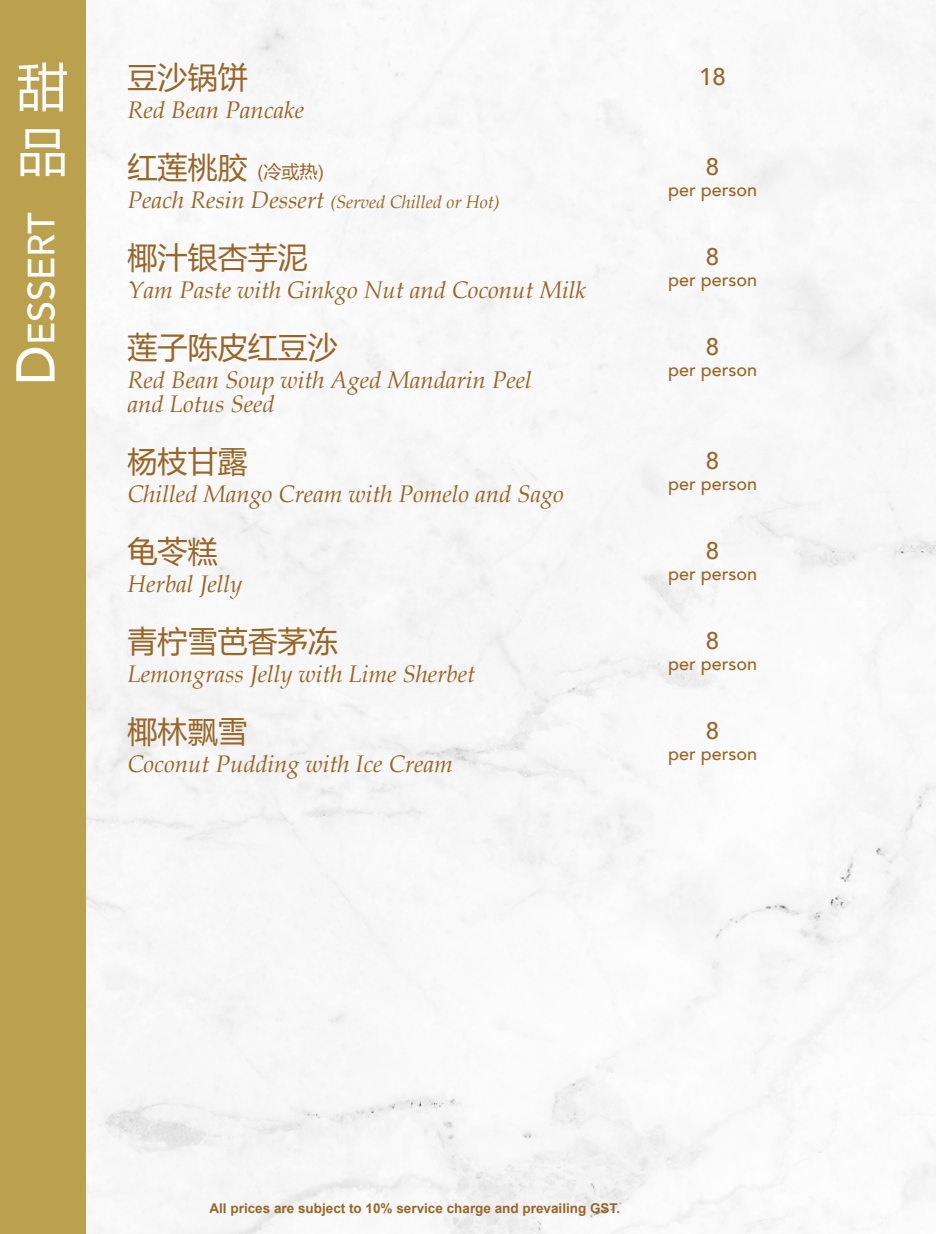
<style>
.page{position:relative;width:936px;height:1234px;background:#fff}
.page>*{position:absolute;margin:0;border:0;box-sizing:border-box;transform-origin:0 0}
.t1{font:51px/64.8px "Microsoft Ya Hei";color:#fff}
.t2{font:500 37.8px "Avenir";color:#fff}
.t3{font:30px "Microsoft Ya Hei";color:#976628}
.t4{font:italic 24px/24px "Book Antiqua";color:#976628}
.t5{font:500 24px "Avenir";color:#976628}
.t6{font:500 18px "Avenir";color:#976628}
.t7{font:italic 18px "Book Antiqua";color:#976628}
.t8{font:700 13.5px "Arial";color:#976628}
.s1{font-size:54px}
.s2{font-family:"Arial";font-size:18px}
.s3{font-size:18px}
.s4{font-size:24px}
</style>
<div class="page">
<img style="left:85px;top:0;width:850px;height:1233px">
<div style="left:0;top:0;width:85px;height:1233px;background:#bba04d"></div>
<h1 class="t1" style="left:17px;top:52px;width:52px">甜品</h1>
<h2 class="t2" style="left:9px;top:385px;width:174px;rotate:-90deg"><span class="s1">D</span>essert</h2>
<p class="t3" style="left:128px;top:57px;width:121px">豆沙锅饼</p>
<p class="t4" style="left:128px;top:97px;width:178px">Red Bean Pancake</p>
<p class="t3" style="left:128px;top:147px;width:197px">红莲桃胶 <span class="s2">(</span><span class="s3">冷或热</span><span class="s2">)</span></p>
<p class="t7" style="left:128px;top:189px;width:373px"><span class="s4">Peach Resin Dessert</span> (Served Chilled or Hot)</p>
<p class="t3" style="left:128px;top:237px;width:181px">椰汁银杏芋泥</p>
<p class="t4" style="left:128px;top:277px;width:460px">Yam Paste with Ginkgo Nut and Coconut Milk</p>
<p class="t3" style="left:128px;top:327px;width:211px">莲子陈皮红豆沙</p>
<p class="t4" style="left:128px;top:367px;width:406px">Red Bean Soup with Aged Mandarin Peel and Lotus Seed</p>
<p class="t3" style="left:128px;top:441px;width:121px">杨枝甘露</p>
<p class="t4" style="left:128px;top:481px;width:437px">Chilled Mango Cream with Pomelo and Sago</p>
<p class="t3" style="left:128px;top:531px;width:91px">龟苓糕</p>
<p class="t4" style="left:128px;top:571px;width:116px">Herbal Jelly</p>
<p class="t3" style="left:128px;top:621px;width:211px">青柠雪芭香茅冻</p>
<p class="t4" style="left:128px;top:661px;width:349px">Lemongrass Jelly with Lime Sherbet</p>
<p class="t3" style="left:128px;top:711px;width:121px">椰林飘雪</p>
<p class="t4" style="left:128px;top:751px;width:326px">Coconut Pudding with Ice Cream</p>
<p class="t5" style="left:699px;top:56px;width:28px">18</p>
<p class="t5" style="left:706px;top:146px;width:15px">8</p>
<p class="t6" style="left:668px;top:174px;width:91px">per person</p>
<p class="t5" style="left:706px;top:236px;width:15px">8</p>
<p class="t6" style="left:668px;top:264px;width:91px">per person</p>
<p class="t5" style="left:706px;top:326px;width:15px">8</p>
<p class="t6" style="left:668px;top:354px;width:91px">per person</p>
<p class="t5" style="left:706px;top:440px;width:15px">8</p>
<p class="t6" style="left:668px;top:468px;width:91px">per person</p>
<p class="t5" style="left:706px;top:530px;width:15px">8</p>
<p class="t6" style="left:668px;top:558px;width:91px">per person</p>
<p class="t5" style="left:706px;top:620px;width:15px">8</p>
<p class="t6" style="left:668px;top:648px;width:91px">per person</p>
<p class="t5" style="left:706px;top:710px;width:15px">8</p>
<p class="t6" style="left:668px;top:738px;width:91px">per person</p>
<p class="t8" style="left:209px;top:1198px;width:412px">All prices are subject to 10% service charge and prevailing GST.</p>
</div>
